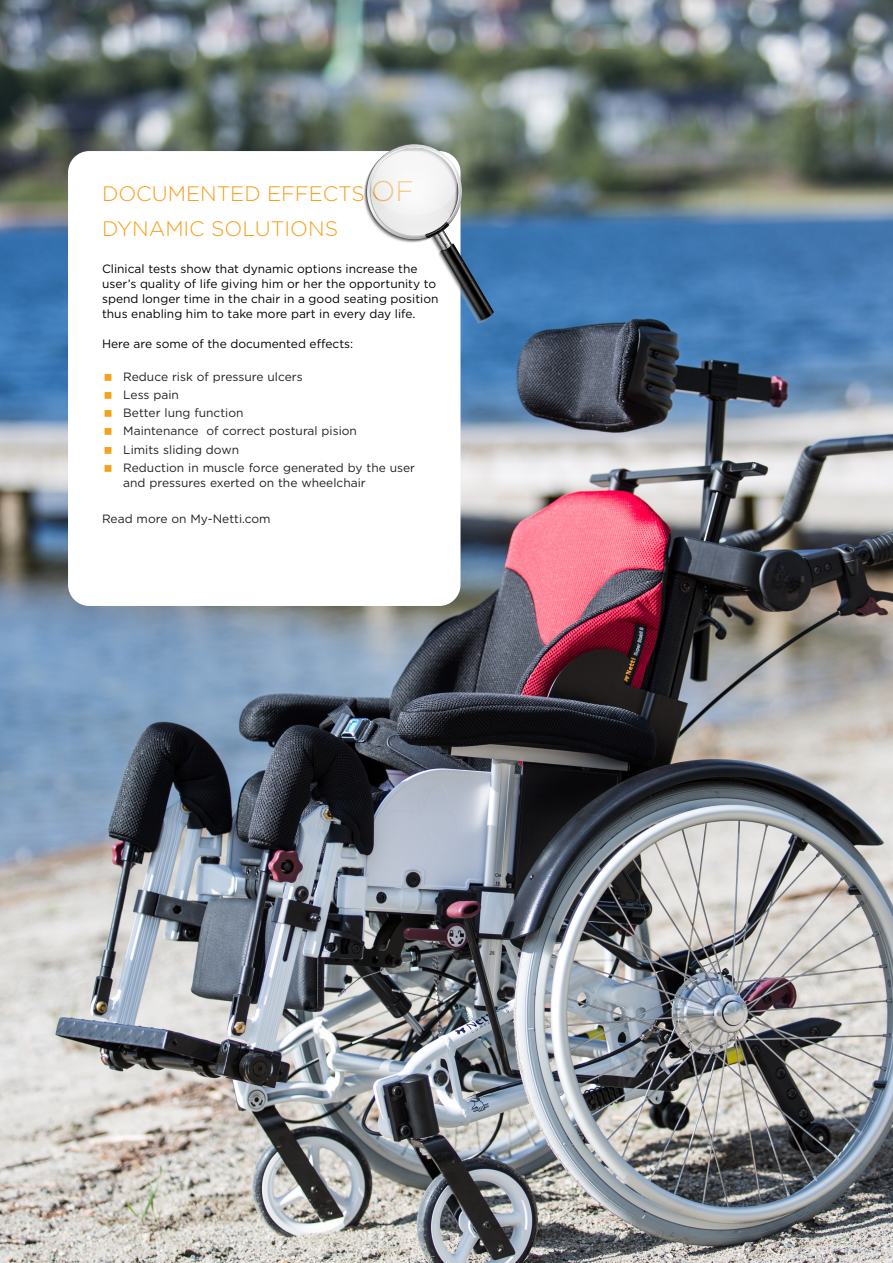
<style>
.page{position:relative;width:893px;height:1263px;background:#fff}
.page>*{position:absolute;margin:0;border:0;box-sizing:border-box;transform-origin:0 0}
.Heading_CAPS_14{font:300 21px/34.5px "Gotham";color:#f6a01b}
.Brød_8_10_-_centred{font:12px/15px "Gotham";color:#000}
.BULLIT_MINI{font:12px/15px "Gotham";color:#231f20}
.s1{font-size:28.5px}
</style>
<div class="page">
<img style="left:0;top:0;width:893px;height:1263px">
<div style="left:68px;top:151px;width:392px;height:455px;background:#fff;border-radius:21px"></div>
<svg style="left:360px;top:140px;width:134px;height:184px"></svg>
<p class="Heading_CAPS_14" style="left:102px;top:176px;width:314px">DOCUMENTED EFFECTS <span class="s1">OF<br></span>DYNAMIC SOLUTIONS</p>
<p class="Brød_8_10_-_centred" style="left:102px;top:261px;width:338px">Clinical tests show that dynamic options increase the user’s quality of life giving him or her the opportunity to spend longer time in the chair in a good seating position thus enabling him to take more part in every day life.</p>
<p class="Brød_8_10_-_centred" style="left:102px;top:336px;width:253px">Here are some of the documented effects:</p>
<p class="BULLIT_MINI" style="left:123px;top:369px;width:181px">Reduce risk of pressure ulcers</p>
<p class="BULLIT_MINI" style="left:123px;top:387px;width:57px">Less pain</p>
<p class="BULLIT_MINI" style="left:123px;top:405px;width:122px">Better lung function</p>
<p class="BULLIT_MINI" style="left:123px;top:423px;width:235px">Maintenance of correct postural pision</p>
<p class="BULLIT_MINI" style="left:123px;top:442px;width:117px">Limits sliding down</p>
<p class="BULLIT_MINI" style="left:123px;top:460px;width:293px">Reduction in muscle force generated by the user and pressures exerted on the wheelchair</p>
<p class="BULLIT_MINI" style="left:102px;top:511px;width:170px">Read more on My-Netti.com</p>
</div>
